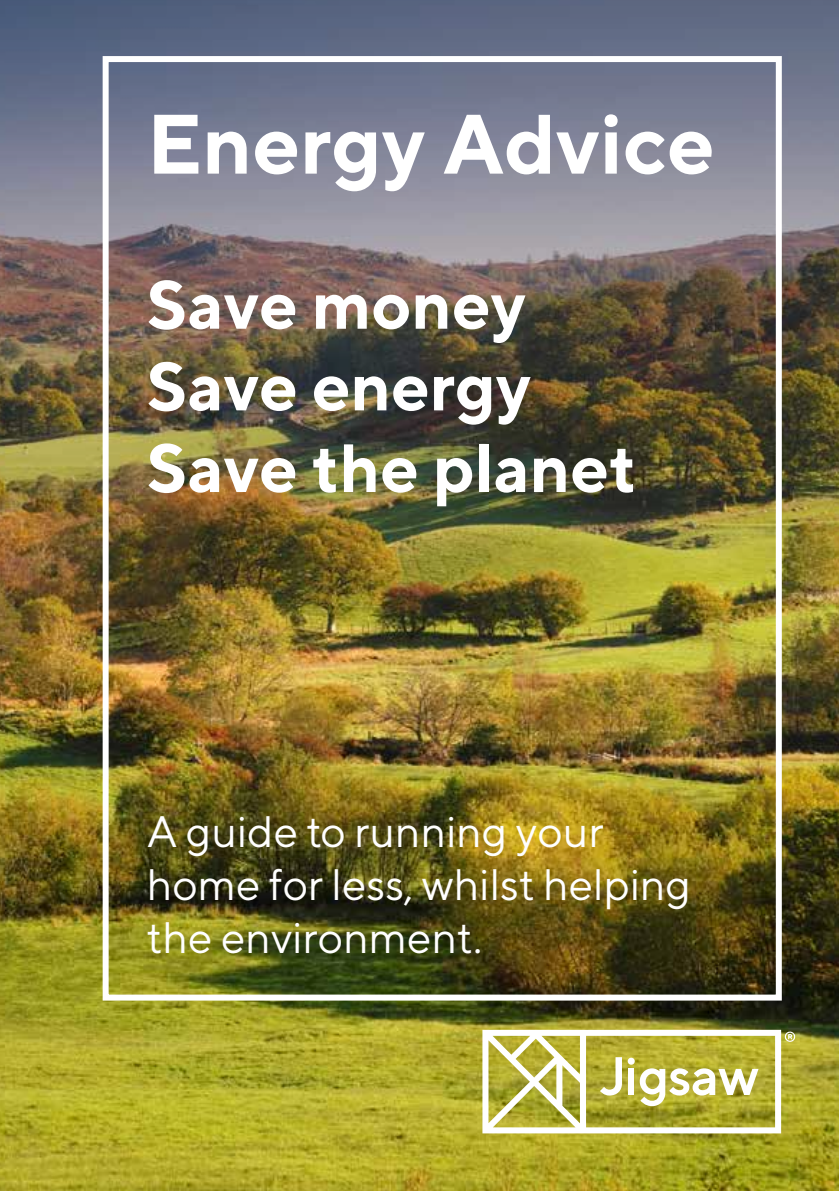
<style>
.page{position:relative;width:839px;height:1191px;background:#fff}
.page>*{position:absolute;margin:0;border:0;box-sizing:border-box;transform-origin:0 0}
.t1{font:700 84px "TT Norms";color:#fff}
.t2{font:700 68px/81.6px "TT Norms";color:#fff}
.t3{font:44px/52.8px "TT Norms";color:#fff}
</style>
<div class="page">
<img style="left:0;top:640px;width:839px;height:550px">
<img style="left:0;top:0;width:839px;height:640px">
<div style="left:103px;top:56px;width:679px;height:944px;border:6px solid #fff"></div>
<svg style="left:482px;top:1029px;width:313px;height:104px"></svg>
<h1 class="t1" style="left:147px;top:91px;width:570px">Energy Advice</h1>
<h2 class="t2" style="left:147px;top:262px;width:491px">Save money<br>Save energy<br>Save the planet</h2>
<p class="t3" style="left:147px;top:804px;width:546px">A guide to running your home for less, whilst helping the environment.</p>
</div>
